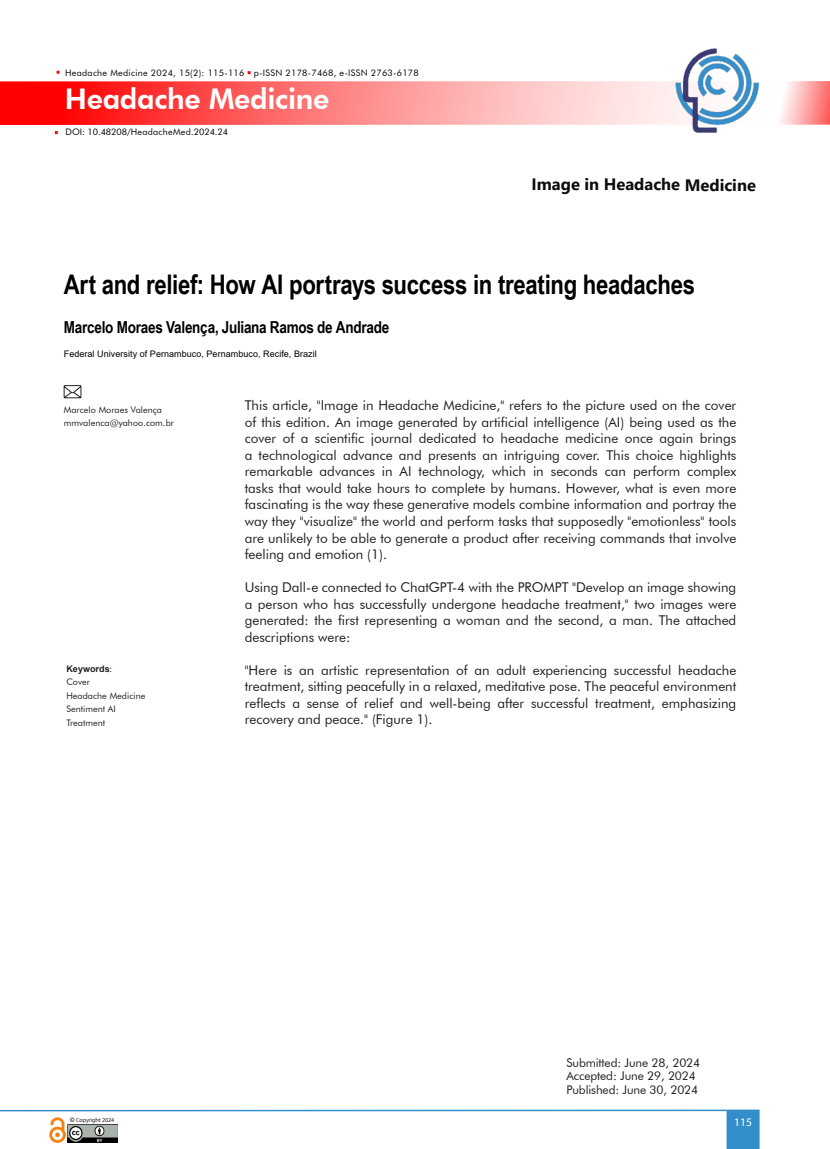
<style>
.page{position:relative;width:830px;height:1149px;background:#fff}
.page>*{position:absolute;margin:0;border:0;box-sizing:border-box;transform-origin:0 0}
.t1{font:800 28.5px "Futura BT";letter-spacing:-.01em;color:#fff}
.t2{font:700 27px "Arial Narrow";letter-spacing:-.01em;color:#000}
.texto{font:700 16.5px "Arial Narrow";letter-spacing:-.015em;color:#000}
.t3{font:700 16.5px "Segoe UI";letter-spacing:-.005em;color:#0d0d0d}
.t4{font:13.5px/16.5px "Futura BT";color:#231f20;text-align:justify}
.texto-2{font:12px "Futura BT";letter-spacing:-.01em;color:#231f20}
.t5{font:11.55px "Myriad Pro";color:#fff}
.texto-3{font:9px "Futura BT";letter-spacing:.005em;color:#231f20}
.t6{font:9px "Futura BT";letter-spacing:.03em;color:#040503}
.texto-4{font:9px "Arial";letter-spacing:.005em;color:#000}
.t7{font:9px "Futura BT";letter-spacing:-.005em;color:#040503}
.texto-5{font:700 9px "Arial";letter-spacing:.005em;color:#231f20}
.t8{font:6px "Myriad Pro";letter-spacing:-.005em;color:#231f20}
.s1{font-style:inherit}
.s2{font-family:"Myriad Pro";font-weight:400}
.s3{font-family:"Arial";font-weight:700}
</style>
<div class="page">
<svg style="left:0;top:81px;width:829px;height:44px;background:#ff8383"></svg>
<svg style="left:726px;top:1109px;width:33px;height:39px"></svg>
<hr style="left:0;top:1109px;width:726px;height:1px;background:#338eca">
<img style="left:67px;top:1124px;width:50px;height:18px">
<img style="left:49px;top:1117px;width:17px;height:25px">
<img style="left:674px;top:48px;width:85px;height:85px">
<img style="left:64px;top:385px;width:18px;height:14px">
<p class="t6" style="left:65px;top:67px;width:355px">Headache Medicine 2024, 15(2): 115-116 p-ISSN 2178-7468, e-ISSN 2763-6178</p>
<h1 class="t1" style="left:65px;top:81px;width:266px">Headache Medicine</h1>
<p class="t7" style="left:65px;top:126px;width:164px">DOI: 10.48208/<span class="s1">HeadacheMed</span>.2024.24</p>
<p class="t3" style="left:531px;top:169px;width:226px">Image in Headache Medicine</p>
<p class="t2" style="left:64px;top:264px;width:632px">Art and relief: How AI portrays success in treating headaches</p>
<p class="texto" style="left:64px;top:315px;width:327px">Marcelo Moraes Valença, Juliana Ramos de Andrade</p>
<p class="texto-4" style="left:64px;top:348px;width:254px">Federal University of Pernambuco, Pernambuco, Recife, Brazil</p>
<p class="texto-3" style="left:64px;top:404px;width:100px">Marcelo Moraes Valença</p>
<p class="texto-3" style="left:64px;top:417px;width:112px">mmvalenca@yahoo.com.br</p>
<p class="texto-5" style="left:66px;top:662px;width:47px">Keywords<span class="s2">:</span></p>
<p class="texto-3" style="left:66px;top:676px;width:25px">Cover</p>
<p class="texto-3" style="left:66px;top:689px;width:80px">Headache Medicine</p>
<p class="texto-3" style="left:66px;top:703px;width:51px">Sentiment AI</p>
<p class="texto-3" style="left:66px;top:716px;width:40px">Treatment</p>
<p class="t4" style="left:244px;top:397px;width:493px">This article, "Image in Headache Medicine," refers to the picture used on the cover of this edition. An image generated by artificial intelligence (AI) being used as the cover of a scientific journal dedicated to headache medicine once again brings a technological advance and presents an intriguing cover. This choice highlights remarkable advances in AI technology, which in seconds can perform complex tasks that would take hours to complete by humans. However, what is even more fascinating is the way these generative models combine information and portray the way they "visualize" the world and perform tasks that supposedly "emotionless" tools are unlikely to be able to generate a product after receiving commands that involve feeling and emotion (1).</p>
<p class="t4" style="left:244px;top:578px;width:493px">Using Dall-e connected to ChatGPT-4 with the PROMPT "Develop an image showing a person who has successfully undergone headache treatment," two images were generated: the first representing a woman and the second, a man. The attached descriptions were:</p>
<p class="t4" style="left:244px;top:661px;width:493px">"Here is an artistic representation of an adult experiencing successful headache treatment, sitting peacefully in a relaxed, meditative pose. The peaceful environment reflects a sense of relief and well-being after successful treatment, emphasizing recovery and peace." (Figure 1).</p>
<p class="t8" style="left:70px;top:1115px;width:46px"><span class="s3">©</span> Copyright 2024</p>
<p class="texto-2" style="left:566px;top:1054px;width:135px">Submitted: June 28, 2024</p>
<p class="texto-2" style="left:566px;top:1068px;width:131px">Accepted: June 29, 2024</p>
<p class="texto-2" style="left:566px;top:1081px;width:133px">Published: June 30, 2024</p>
<p class="t5" style="left:733px;top:1114px;width:19px">115</p>
</div>
